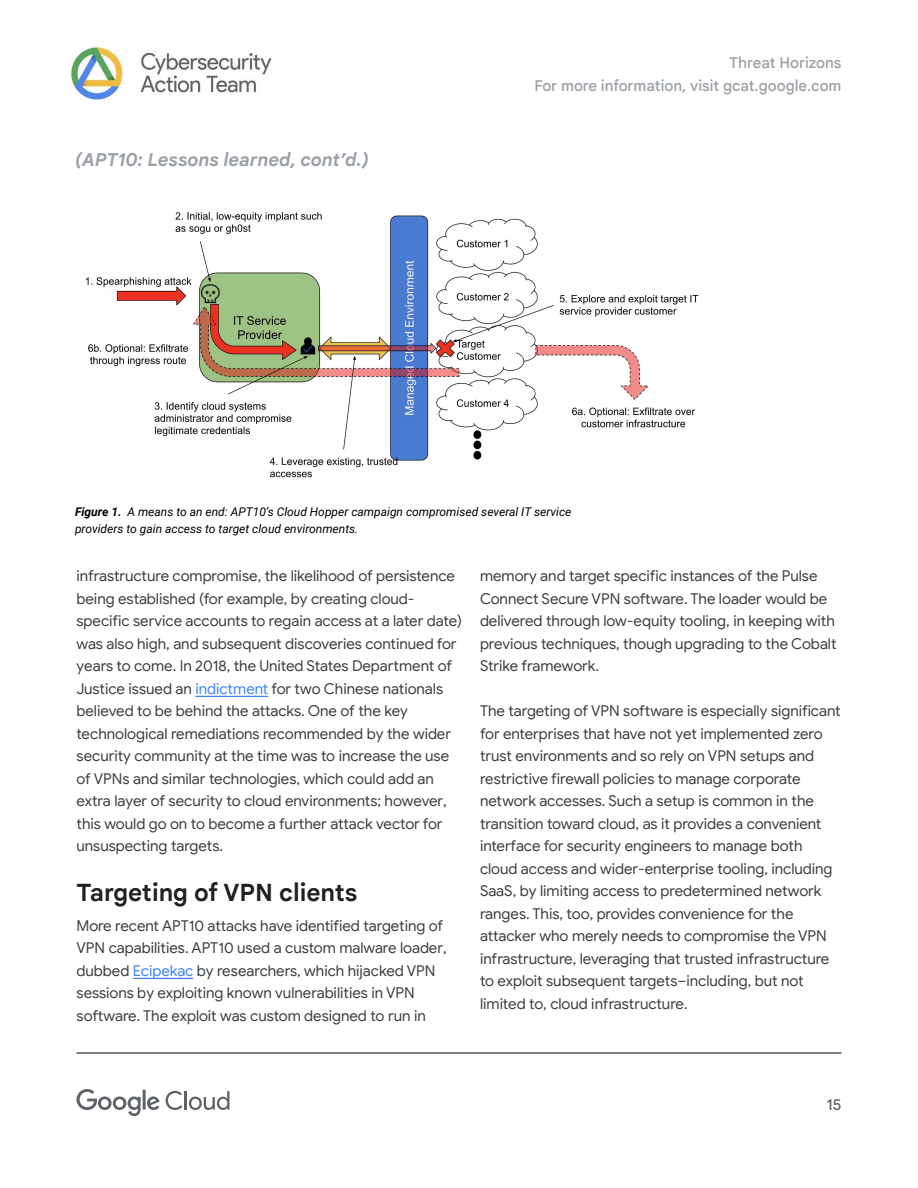
<style>
.page{position:relative;width:918px;height:1188px;background:#fff}
.page>*{position:absolute;margin:0;border:0;box-sizing:border-box;transform-origin:0 0}
.B5_Paragraph_Header{font:700 24px "Google Sans Text";color:#202124}
.B5_Paragraph_Header-2{font:italic 700 18px "Google Sans Text";color:#9aa0a6}
.B1_Body_Copy{font:15px/22.5px "Google Sans";color:#3c4043}
.t1{font:500 15px/22.5px "Google Sans Text";letter-spacing:-.005em;color:#9aa0a6;text-align:right}
.t2{font:500 15px "Google Sans Text";color:#5f6368}
.C3_Pic_Credit____byl{font:italic 12px/16.5px "Roboto";color:#000}
.s1{font-weight:700}
.s2{color:#4285f4}
</style>
<div class="page">
<svg style="left:76px;top:1089px;width:84px;height:27px"></svg>
<svg style="left:166px;top:1091px;width:64px;height:19px"></svg>
<hr style="left:76px;top:1053px;width:766px;height:1px;background:#000">
<img style="left:71px;top:45px;width:201px;height:55px">
<img style="left:85px;top:212px;width:614px;height:266px">
<hr style="left:195px;top:696px;width:73px;height:1px;background:#4285f4">
<hr style="left:133px;top:978px;width:60px;height:1px;background:#4285f4">
<p class="B5_Paragraph_Header-2" style="left:75px;top:146px;width:295px">(APT10: Lessons learned, cont’d.)</p>
<p class="t1" style="left:534px;top:52px;width:309px">Threat Horizons<br>For more information, visit gcat.google.com</p>
<p class="C3_Pic_Credit____byl" style="left:75px;top:503px;width:498px"><span class="s1">Figure 1.</span> A means to an end: APT10’s Cloud Hopper campaign compromised several IT service providers to gain access to target cloud environments.</p>
<p class="B1_Body_Copy" style="left:76px;top:565px;width:387px">infrastructure compromise, the likelihood of persistence being established (for example, by creating cloud&shy;specific service accounts to regain access at a later date) was also high, and subsequent discoveries continued for years to come. In 2018, the United States Department of Justice issued an <span class="s2">indictment</span> for two Chinese nationals believed to be behind the attacks. One of the key technological remediations recommended by the wider security community at the time was to increase the use of VPNs and similar technologies, which could add an extra layer of security to cloud environments; however, this would go on to become a further attack vector for unsuspecting targets.</p>
<p class="B5_Paragraph_Header" style="left:76px;top:874px;width:282px">Targeting of VPN clients</p>
<p class="B1_Body_Copy" style="left:76px;top:915px;width:372px">More recent APT10 attacks have identified targeting of VPN capabilities. APT10 used a custom malware loader, dubbed <span class="s2">Ecipekac</span> by researchers, which hijacked VPN sessions by exploiting known vulnerabilities in VPN software. The exploit was custom designed to run in</p>
<p class="B1_Body_Copy" style="left:480px;top:565px;width:358px">memory and target specific instances of the Pulse Connect Secure VPN software. The loader would be delivered through low-equity tooling, in keeping with previous techniques, though upgrading to the Cobalt Strike framework.</p>
<p class="B1_Body_Copy" style="left:480px;top:700px;width:362px">The targeting of VPN software is especially significant for enterprises that have not yet implemented zero trust environments and so rely on VPN setups and restrictive firewall policies to manage corporate network accesses. Such a setup is common in the transition toward cloud, as it provides a convenient interface for security engineers to manage both cloud access and wider-enterprise tooling, including SaaS, by limiting access to predetermined network ranges. This, too, provides convenience for the attacker who merely needs to compromise the VPN infrastructure, leveraging that trusted infrastructure to exploit subsequent targets–including, but not limited to, cloud infrastructure.</p>
<p class="t2" style="left:827px;top:1093px;width:16px">15</p>
</div>
